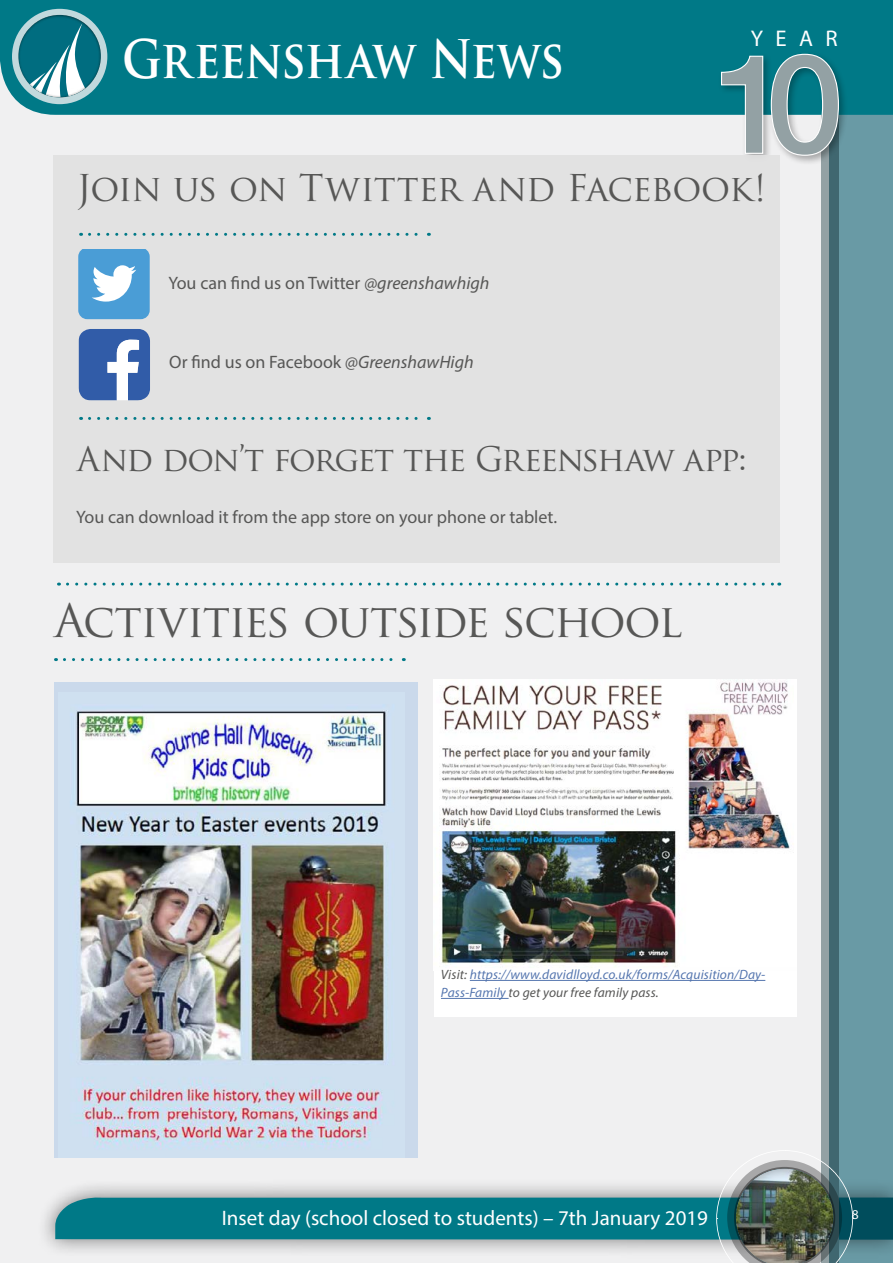
<style>
.page{position:relative;width:893px;height:1263px;background:#f0f0f1}
.page>*{position:absolute;margin:0;border:0;box-sizing:border-box;transform-origin:0 0}
.t1{font:700 51.75px "Trajan Pro";letter-spacing:-.015em;color:#fff;scale:.87 1}
.t2{font:45px "Trajan Pro";letter-spacing:-.04em;color:#575756}
.t3{font:36px "Trajan Pro";letter-spacing:-.02em;color:#575756}
.t4{font:33px "Trajan Pro";letter-spacing:-.05em;color:#575756}
.t5{font:22.8px "Myriad Pro";color:#fff}
.t6{font:21px "Myriad Pro";color:#fff}
.t7{font:18px "Myriad Pro";color:#575756}
.t8{font:italic 13.5px/18px "Myriad Pro";letter-spacing:.01em;color:#5576af}
.t9{font:13.5px "Myriad Pro";color:#fff}
.s1{font-style:italic}
.s2{color:#575756}
</style>
<div class="page">
<div style="left:37px;top:1178px;width:856px;height:80px;background:#000;opacity:.5"></div>
<div style="left:822px;top:6px;width:17px;height:1257px;background:#93a1a4"></div>
<svg style="left:829px;top:115px;width:64px;height:1035px;background:#5f8d98"></svg>
<div style="left:0;top:0;width:893px;height:115px;background:#007987"></div>
<div style="left:12px;top:9px;width:95px;height:95px;background:#c1d9dd;border-radius:50%"></div>
<div style="left:6px;top:3px;width:108px;height:95px;background:#000;opacity:.75"></div>
<svg style="left:55px;top:1150px;width:838px;height:113px"></svg>
<div style="left:722px;top:1158px;width:123px;height:105px;background:#000;opacity:.4"></div>
<div style="left:718px;top:51px;width:130px;height:114px;background:#000;opacity:.3"></div>
<svg style="left:720px;top:53px;width:119px;height:103px"></svg>
<svg style="left:64px;top:658px;width:340px;height:3px"></svg>
<div style="left:434px;top:679px;width:362px;height:337px;background:#fff"></div>
<img style="left:436px;top:680px;width:354px;height:288px">
<div style="left:54px;top:682px;width:364px;height:476px;background:#cfe0f0"></div>
<img style="left:70px;top:704px;width:324px;height:446px">
<hr style="left:470px;top:980px;width:295px;height:1px;background:#5576af">
<hr style="left:441px;top:998px;width:68px;height:1px;background:#5576af">
<div style="left:54px;top:155px;width:726px;height:407px;background:#e1e1e1"></div>
<svg style="left:90px;top:233px;width:339px;height:3px"></svg>
<svg style="left:90px;top:417px;width:339px;height:3px"></svg>
<svg style="left:67px;top:583px;width:713px;height:3px"></svg>
<svg style="left:79px;top:329px;width:71px;height:71px;background:#5c7eba"></svg>
<svg style="left:79px;top:250px;width:71px;height:69px;background:#6fb1de"></svg>
<h1 class="t1" style="left:122px;top:27px;width:509px">Greenshaw News</h1>
<p class="t5" style="left:751px;top:24px;width:88px">YEAR</p>
<h3 class="t3" style="left:77px;top:165px;width:690px">Join us on Twitter and Facebook!</h3>
<p class="t7" style="left:168px;top:272px;width:323px">You can find us on Twitter <span class="s1">@greenshawhigh</span></p>
<p class="t7" style="left:169px;top:350px;width:306px">Or find us on Facebook <span class="s1">@GreenshawHigh</span></p>
<h3 class="t4" style="left:77px;top:438px;width:671px">And don’t forget the Greenshaw app:</h3>
<p class="t7" style="left:76px;top:506px;width:483px">You can download it from the app store on your phone or tablet.</p>
<h2 class="t2" style="left:54px;top:592px;width:630px">Activities outside school</h2>
<p class="t8" style="left:441px;top:965px;width:326px"><span class="s2">Visit:</span> https://www.davidlloyd.co.uk/forms/Acquisition/Day-<br>Pass-Family <span class="s2">to get your free family pass.</span></p>
<p class="t6" style="left:222px;top:1205px;width:488px">Inset day (school closed to students) – 7th January 2019</p>
<p class="t9" style="left:852px;top:1206px;width:8px">8</p>
</div>
